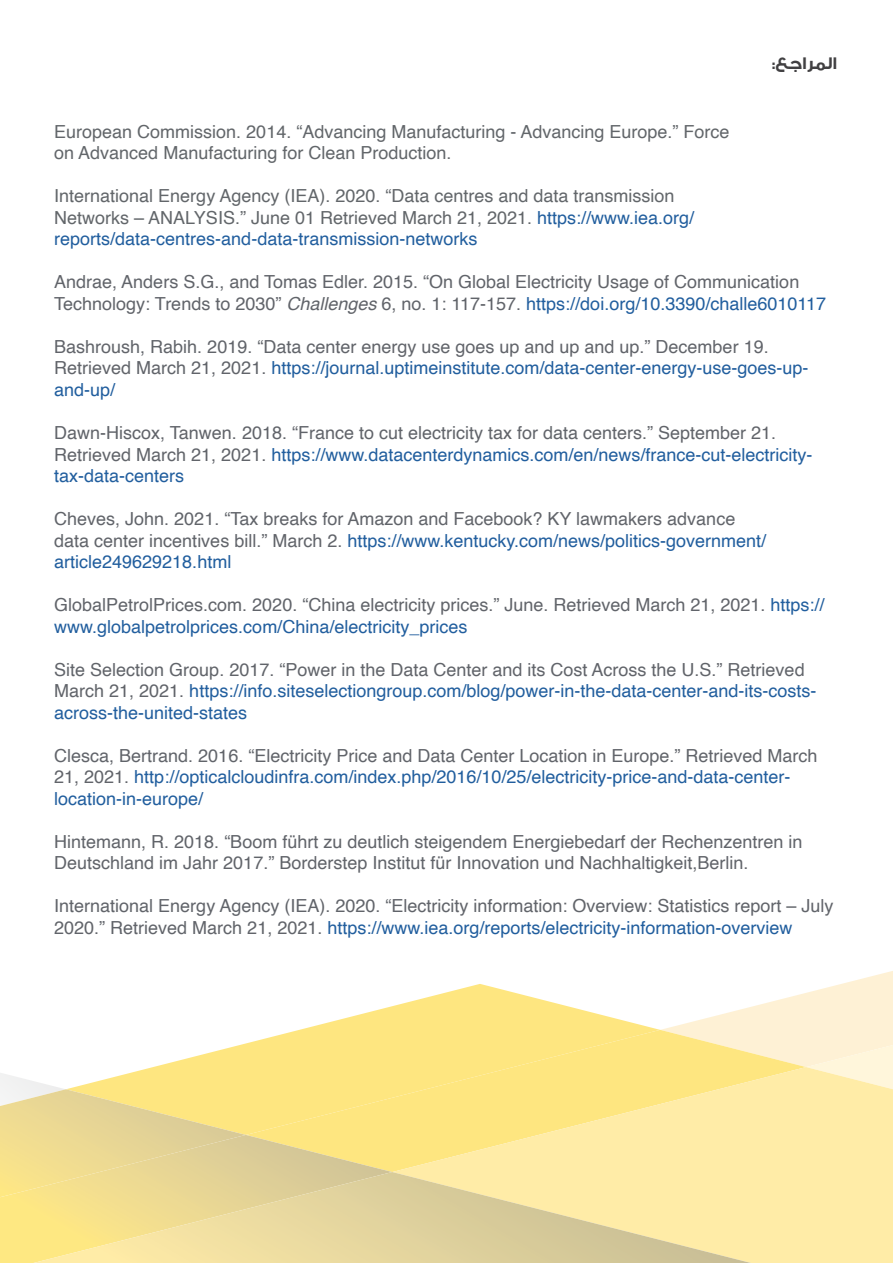
<style>
.page{position:relative;width:893px;height:1263px;background:#fff}
.page>*{position:absolute;margin:0;border:0;box-sizing:border-box;transform-origin:0 0}
.t1{font:18px/21.6px "Helvetica";color:#61646a}
.t2{font:18px/21.6px "Helvetica";color:#215e9e}
.t3{font:18px/21.6px "Helvetica";color:#62666a}
.t4{font:700 18px "GESS Two";color:#414042}
.s1{color:#215e9e}
.s2{font-style:italic}
.s3{color:#61646a}
</style>
<div class="page">
<svg style="left:134px;top:984px;width:526px;height:88px"></svg>
<div style="left:246px;top:1030px;width:414px;height:105px;background:#fee680"></div>
<svg style="left:0;top:1072px;width:246px;height:63px;background:#f2e19b"></svg>
<svg style="left:0;top:1135px;width:392px;height:37px;background:#e9d790"></svg>
<svg style="left:660px;top:971px;width:233px;height:96px"></svg>
<svg style="left:392px;top:1067px;width:501px;height:196px;background:#feea99"></svg>
<svg style="left:0;top:1172px;width:810px;height:91px;background:#eedd9b"></svg>
<p class="t4" style="left:772px;top:52px;width:66px">ع: ج مر ا ا ل</p>
<p class="t3" style="left:54px;top:121px;width:677px">European Commission. 2014. “Advancing Manufacturing - Advancing Europe.” Force on Advanced Manufacturing for Clean Production.</p>
<p class="t3" style="left:54px;top:186px;width:641px">International Energy Agency (IEA). 2020. “Data centres and data transmission<br>Networks – ANALYSIS.” June 01 Retrieved March 21, 2021. <span class="s1">https://www.iea.org/ reports/data-centres-and-data-transmission-networks</span></p>
<p class="t1" style="left:54px;top:272px;width:773px">Andrae, Anders S.G., and Tomas Edler. 2015. “On Global Electricity Usage of Communication<br>Technology: Trends to 2030” <span class="s2">Challenges</span> 6, no. 1: 117-157. <span class="s1">https://doi.org/10.3390/challe6010117</span></p>
<p class="t1" style="left:54px;top:336px;width:756px">Bashroush, Rabih. 2019. “Data center energy use goes up and up and up.” December 19.<br>Retrieved March 21, 2021. <span class="s1">https://journal.uptimeinstitute.com/data-center-energy-use-goes-up&shy;and-up/</span></p>
<p class="t1" style="left:54px;top:422px;width:760px">Dawn-Hiscox, Tanwen. 2018. “France to cut electricity tax for data centers.” September 21.<br>Retrieved March 21, 2021. <span class="s1">https://www.datacenterdynamics.com/en/news/france-cut-electricity&shy;tax-data-centers</span></p>
<p class="t1" style="left:54px;top:508px;width:713px">Cheves, John. 2021. “Tax breaks for Amazon and Facebook? KY lawmakers advance data center incentives bill.” March 2. <span class="s1">https://www.kentucky.com/news/politics-government/ article249629218.html</span></p>
<p class="t1" style="left:54px;top:594px;width:772px">GlobalPetrolPrices.com. 2020. “China electricity prices.” June. Retrieved March 21, 2021. <span class="s1">https:// www.globalpetrolprices.com/China/electricity_prices</span></p>
<p class="t2" style="left:54px;top:659px;width:764px"><span class="s3">Site Selection Group. 2017. “Power in the Data Center and its Cost Across the U.S.” Retrieved<br>March 21, 2021.</span> https://info.siteselectiongroup.com/blog/power-in-the-data-center-and-its-costs&shy;across-the-united-states</p>
<p class="t2" style="left:54px;top:745px;width:765px"><span class="s3">Clesca, Bertrand. 2016. “Electricity Price and Data Center Location in Europe.” Retrieved March<br>21, 2021.</span> http://opticalcloudinfra.com/index.php/2016/10/25/electricity-price-and-data-center&shy;location-in-europe/</p>
<p class="t1" style="left:54px;top:831px;width:750px">Hintemann, R. 2018. “Boom führt zu deutlich steigendem Energiebedarf der Rechenzentren in<br>Deutschland im Jahr 2017.” Borderstep Institut für Innovation und Nachhaltigkeit,Berlin.</p>
<p class="t1" style="left:54px;top:895px;width:781px">International Energy Agency (IEA). 2020. “Electricity information: Overview: Statistics report – July<br>2020.” Retrieved March 21, 2021. <span class="s1">https://www.iea.org/reports/electricity-information-overview</span></p>
</div>
